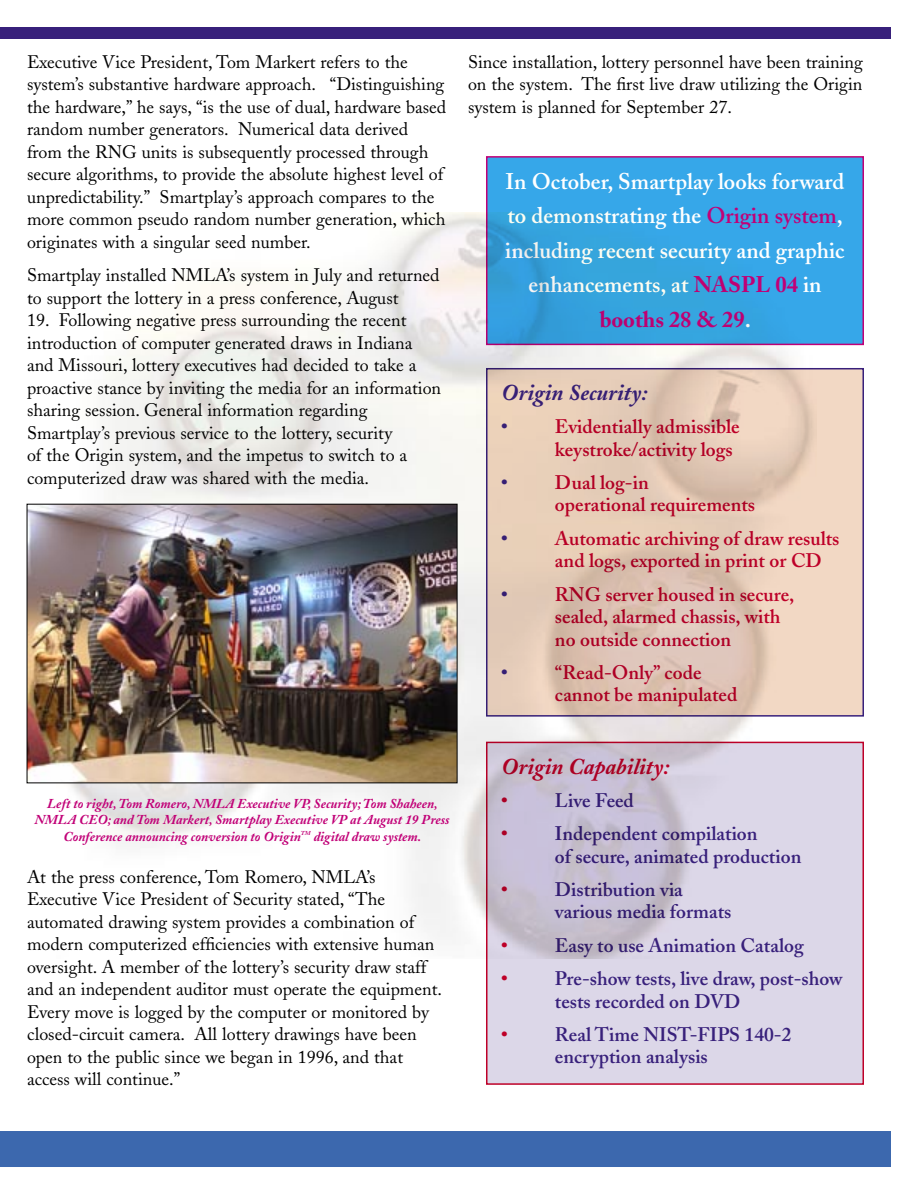
<style>
.page{position:relative;width:918px;height:1188px;background:#fff}
.page>*{position:absolute;margin:0;border:0;box-sizing:border-box;transform-origin:0 0}
.t1{font:600 22.5px/34.5px "Adobe Caslon";color:#fff;text-align:center}
.t2{font:italic 700 22.5px "Adobe Caslon";color:#be0028}
.t3{font:italic 700 22.5px "Adobe Caslon";color:#38207b}
.t4{font:600 19.5px/22.5px "Adobe Caslon";color:#be0028}
.t5{font:600 19.5px/22.5px "Adobe Caslon";color:#38207b}
.t6{font:18px/22.5px "Adobe Caslon";color:#000}
.t7{font:italic 700 13.5px "Adobe Caslon";color:#c10077}
.t8{font:italic 700 6px "Adobe Caslon";color:#c10077}
.s1{color:#c10077}
.s2{font-weight:700;color:#c10077}
.s3{font-weight:700}
</style>
<div class="page">
<img style="left:57px;top:213px;width:760px;height:724px">
<div style="left:0;top:1131px;width:891px;height:36px;background:#3c68ae"></div>
<div style="left:0;top:27px;width:891px;height:12px;background:#38207b"></div>
<img style="left:29px;top:506px;width:426px;height:275px">
<div style="left:27px;top:504px;width:430px;height:279px;border:1px solid #000"></div>
<svg style="left:489px;top:745px;width:372px;height:337px;fill:#dcd7e8"></svg>
<div style="left:486px;top:742px;width:378px;height:343px;border:2px solid #be0028"></div>
<svg style="left:489px;top:371px;width:372px;height:343px;fill:#e5ccb9"></svg>
<div style="left:486px;top:368px;width:378px;height:349px;border:2px solid #38207b"></div>
<div style="left:487px;top:157px;width:376px;height:187px;background:linear-gradient(to right,#34a1dd,#36a9ea)"></div>
<div style="left:486px;top:156px;width:378px;height:189px;border:2px solid #c10077"></div>
<p class="t6" style="left:27px;top:51px;width:421px">Executive Vice President, Tom Markert refers to the system’s substantive hardware approach. “Distinguishing the hardware,” he says, “is the use of dual, hardware based random number generators. Numerical data derived from the RNG units is subsequently processed through secure algorithms, to provide the absolute highest level of unpredictability.” Smartplay’s approach compares to the more common pseudo random number generation, which originates with a singular seed number.</p>
<p class="t6" style="left:27px;top:264px;width:414px">Smartplay installed NMLA’s system in July and returned to support the lottery in a press conference, August</p>
<p class="t6" style="left:27px;top:309px;width:416px">19. Following negative press surrounding the recent introduction of computer generated draws in Indiana and Missouri, lottery executives had decided to take a proactive stance by inviting the media for an information sharing session. General information regarding Smartplay’s previous service to the lottery, security<br>of the Origin system, and the impetus to switch to a computerized draw was shared with the media.</p>
<p class="t6" style="left:468px;top:51px;width:396px;text-align:justify">Since installation, lottery personnel have been training on the system. The first live draw utilizing the Origin system is planned for September 27.</p>
<p class="t1" style="left:505px;top:164px;width:341px">In October, Smartplay looks forward to demonstrating the <span class="s1">Origin system</span>, including recent security and graphic enhancements, at <span class="s2">NASPL 04</span> in <span class="s2">booths 28 &amp; 29</span><span class="s3">.</span></p>
<p class="t3" style="left:501px;top:380px;width:148px">Origin Security:</p>
<p class="t5" style="left:501px;top:415px;width:8px">•</p>
<p class="t4" style="left:555px;top:415px;width:186px">Evidentially admissible keystroke/activity logs</p>
<p class="t5" style="left:501px;top:471px;width:8px">•</p>
<p class="t4" style="left:555px;top:471px;width:202px">Dual log-in<br>operational requirements</p>
<p class="t5" style="left:501px;top:527px;width:8px">•</p>
<p class="t4" style="left:555px;top:527px;width:286px">Automatic archiving of draw results and logs, exported in print or CD</p>
<p class="t5" style="left:501px;top:583px;width:8px">•</p>
<p class="t4" style="left:555px;top:583px;width:241px">RNG server housed in secure, sealed, alarmed chassis, with no outside connection</p>
<p class="t5" style="left:501px;top:661px;width:8px">•</p>
<p class="t4" style="left:555px;top:661px;width:184px">“Read-Only” code cannot be manipulated</p>
<p class="t7" style="left:47px;top:796px;width:392px">Left to right, Tom Romero, NMLA Executive VP, Security; Tom Shaheen,</p>
<p class="t7" style="left:35px;top:812px;width:416px">NMLA CEO; and Tom Markert, Smartplay Executive VP at August 19 Press</p>
<p class="t7" style="left:64px;top:828px;width:239px">Conference announcing conversion to Origin</p>
<p class="t8" style="left:301px;top:829px;width:11px">TM</p>
<p class="t7" style="left:314px;top:828px;width:109px">digital draw system.</p>
<p class="t6" style="left:27px;top:866px;width:417px">At the press conference, Tom Romero, NMLA’s Executive Vice President of Security stated, “The automated drawing system provides a combination of modern computerized efficiencies with extensive human oversight. A member of the lottery’s security draw staff and an independent auditor must operate the equipment.<br>Every move is logged by the computer or monitored by closed-circuit camera. All lottery drawings have been open to the public since we began in 1996, and that access will continue.”</p>
<p class="t2" style="left:501px;top:753px;width:170px">Origin Capability:</p>
<p class="t4" style="left:501px;top:789px;width:8px">•</p>
<p class="t5" style="left:555px;top:789px;width:80px">Live Feed</p>
<p class="t4" style="left:501px;top:822px;width:8px">•</p>
<p class="t5" style="left:555px;top:822px;width:248px">Independent compilation<br>of secure, animated production</p>
<p class="t4" style="left:501px;top:878px;width:8px">•</p>
<p class="t5" style="left:555px;top:878px;width:178px">Distribution via various media formats</p>
<p class="t4" style="left:501px;top:934px;width:8px">•</p>
<p class="t5" style="left:555px;top:934px;width:250px">Easy to use Animation Catalog</p>
<p class="t4" style="left:501px;top:967px;width:8px">•</p>
<p class="t5" style="left:555px;top:967px;width:289px">Pre-show tests, live draw, post-show tests recorded on DVD</p>
<p class="t4" style="left:501px;top:1023px;width:8px">•</p>
<p class="t5" style="left:555px;top:1023px;width:238px">Real Time NIST-FIPS 140-2 encryption analysis</p>
</div>
